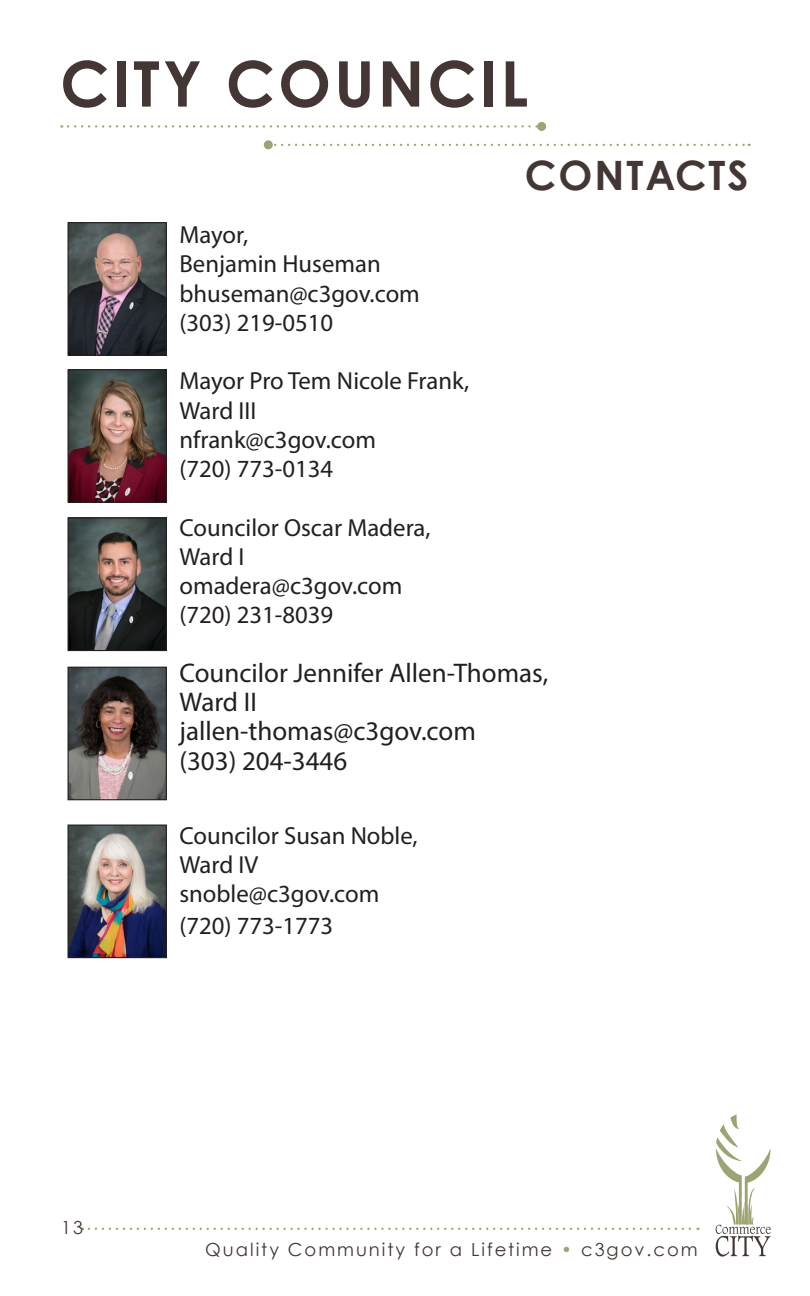
<style>
.page{position:relative;width:810px;height:1296px;background:#fff}
.page>*{position:absolute;margin:0;border:0;box-sizing:border-box;transform-origin:0 0}
.t1{font:700 63px "Century Gothic";letter-spacing:.05em;color:#443634}
.t2{font:700 40.5px "Century Gothic";letter-spacing:.05em;color:#443634}
.Name{font:27px "Myriad Pro";color:#231f20}
.email_and_phone{font:24.75px "Myriad Pro";color:#231f20}
.Name-2{font:24.75px "Myriad Pro";color:#231f20}
.t3{font:18px "Century Gothic";letter-spacing:.11em;color:#443634}
.s1{color:#9ea374}
</style>
<div class="page">
<svg style="left:89px;top:1228px;width:610px;height:2px"></svg>
<svg style="left:716px;top:1114px;width:55px;height:143px"></svg>
<svg style="left:68px;top:125px;width:469px;height:3px"></svg>
<div style="left:537px;top:122px;width:9px;height:9px;background:#9ea374;border-radius:50%"></div>
<svg style="left:275px;top:144px;width:475px;height:2px"></svg>
<div style="left:264px;top:140px;width:9px;height:9px;background:#9ea374;border-radius:50%"></div>
<img style="left:70px;top:224px;width:95px;height:130px">
<div style="left:68px;top:222px;width:99px;height:134px;border:1px solid #231f20"></div>
<img style="left:70px;top:371px;width:95px;height:130px">
<div style="left:68px;top:369px;width:99px;height:134px;border:1px solid #231f20"></div>
<img style="left:70px;top:519px;width:95px;height:130px">
<div style="left:68px;top:517px;width:99px;height:134px;border:1px solid #231f20"></div>
<img style="left:70px;top:669px;width:95px;height:129px">
<div style="left:68px;top:667px;width:99px;height:133px;border:1px solid #231f20"></div>
<img style="left:70px;top:827px;width:95px;height:129px">
<div style="left:68px;top:825px;width:99px;height:133px;border:1px solid #231f20"></div>
<p class="t1" style="left:60px;top:36px;width:470px">CITY COUNCIL</p>
<p class="t2" style="left:525px;top:144px;width:225px">CONTACTS</p>
<p class="email_and_phone" style="left:179px;top:220px;width:70px">Mayor,</p>
<p class="email_and_phone" style="left:179px;top:249px;width:203px">Benjamin Huseman</p>
<p class="email_and_phone" style="left:179px;top:278px;width:242px">bhuseman@c3gov.com</p>
<p class="email_and_phone" style="left:179px;top:307px;width:155px">(303) 219-0510</p>
<p class="email_and_phone" style="left:179px;top:366px;width:291px">Mayor Pro Tem Nicole Frank,</p>
<p class="email_and_phone" style="left:179px;top:395px;width:78px">Ward III</p>
<p class="email_and_phone" style="left:179px;top:424px;width:198px">nfrank@c3gov.com</p>
<p class="email_and_phone" style="left:179px;top:454px;width:155px">(720) 773-0134</p>
<p class="email_and_phone" style="left:179px;top:512px;width:253px">Councilor Oscar Madera,</p>
<p class="email_and_phone" style="left:179px;top:541px;width:67px">Ward I</p>
<p class="email_and_phone" style="left:179px;top:571px;width:224px">omadera@c3gov.com</p>
<p class="email_and_phone" style="left:179px;top:600px;width:155px">(720) 231-8039</p>
<p class="Name" style="left:179px;top:656px;width:370px">Councilor Jennifer Allen-Thomas,</p>
<p class="Name" style="left:179px;top:685px;width:79px">Ward II</p>
<p class="Name" style="left:179px;top:715px;width:298px">jallen-thomas@c3gov.com</p>
<p class="Name" style="left:179px;top:744px;width:169px">(303) 204-3446</p>
<p class="Name-2" style="left:179px;top:820px;width:240px">Councilor Susan Noble,</p>
<p class="Name-2" style="left:179px;top:849px;width:80px">Ward IV</p>
<p class="Name-2" style="left:179px;top:879px;width:201px">snoble@c3gov.com</p>
<p class="Name-2" style="left:179px;top:910px;width:155px">(720) 773-1773</p>
<p class="t3" style="left:61px;top:1215px;width:23px">13</p>
<p class="t3" style="left:205px;top:1236px;width:494px">Quality Community for a Lifetime <span class="s1">•</span> c3gov.com</p>
</div>
